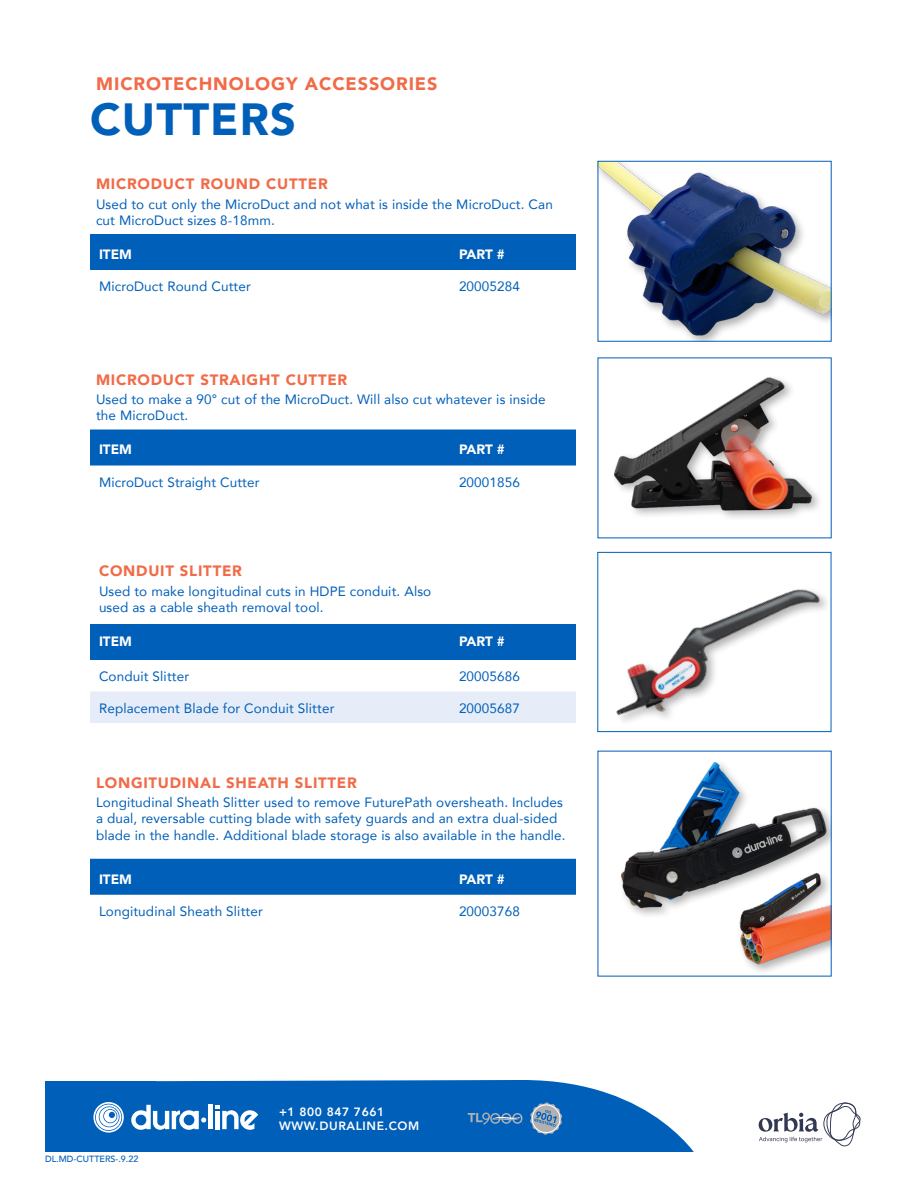
<style>
.page{position:relative;width:918px;height:1188px;background:#fff}
.page>*{position:absolute;margin:0;border:0;box-sizing:border-box;transform-origin:0 0}
.H1_Product_Name_Oran{font:900 45px "Avenir";letter-spacing:.025em;color:#005fb9}
.Category_Orange_Micr{font:900 18px "Avenir";letter-spacing:.05em;color:#f16b48}
.Table_Title_H1_Orang{font:900 15px "Avenir";letter-spacing:.05em;color:#f16b48}
.Table_Body{font:13.5px/16.2px "Avenir";letter-spacing:.01em;color:#005fb9}
.Table_Column_H2_Hori{font:900 13.5px "Avenir";color:#fff}
.t1{font:800 12px/14.4px "Avenir";letter-spacing:.05em;color:#fff}
.t2{font:500 9px "Avenir";color:#005fb9}
</style>
<div class="page">
<div style="left:90px;top:234px;width:486px;height:36px;background:#005fb9"></div>
<div style="left:90px;top:430px;width:486px;height:36px;background:#005fb9"></div>
<svg style="left:90px;top:624px;width:486px;height:99px"></svg>
<div style="left:90px;top:859px;width:486px;height:36px;background:#005fb9"></div>
<img style="left:600px;top:163px;width:230px;height:177px">
<div style="left:598px;top:161px;width:234px;height:181px;border:1px solid #005fb9"></div>
<img style="left:613px;top:377px;width:206px;height:141px">
<img style="left:621px;top:761px;width:209px;height:211px">
<img style="left:597px;top:524px;width:235px;height:209px">
<svg style="left:90px;top:1080px;width:603px;height:71px;background:#1c70c0"></svg>
<svg style="left:759px;top:1103px;width:102px;height:43px"></svg>
<svg style="left:45px;top:1082px;width:111px;height:99px;fill:#005fb9"></svg>
<svg style="left:93px;top:1102px;width:31px;height:31px"></svg>
<hr style="left:209px;top:1105px;width:4px;height:24px;background:#fff">
<svg style="left:131px;top:1105px;width:75px;height:25px"></svg>
<svg style="left:215px;top:1105px;width:43px;height:25px"></svg>
<svg style="left:468px;top:1113px;width:55px;height:12px"></svg>
<svg style="left:530px;top:1102px;width:32px;height:33px"></svg>
<p class="Category_Orange_Micr" style="left:96px;top:68px;width:343px">MICROTECHNOLOGY ACCESSORIES</p>
<p class="H1_Product_Name_Oran" style="left:90px;top:81px;width:207px">CUTTERS</p>
<p class="Table_Title_H1_Orang" style="left:96px;top:171px;width:233px">MICRODUCT ROUND CUTTER</p>
<p class="Table_Body" style="left:96px;top:195px;width:458px">Used to cut only the MicroDuct and not what is inside the MicroDuct. Can cut MicroDuct sizes 8-18mm.</p>
<p class="Table_Column_H2_Hori" style="left:99px;top:242px;width:34px">ITEM</p>
<p class="Table_Column_H2_Hori" style="left:459px;top:242px;width:47px">PART #</p>
<p class="Table_Body" style="left:99px;top:278px;width:153px">MicroDuct Round Cutter</p>
<p class="Table_Body" style="left:459px;top:278px;width:62px">20005284</p>
<p class="Table_Title_H1_Orang" style="left:96px;top:367px;width:253px">MICRODUCT STRAIGHT CUTTER</p>
<p class="Table_Body" style="left:96px;top:391px;width:451px">Used to make a 90° cut of the MicroDuct. Will also cut whatever is inside the MicroDuct.</p>
<p class="Table_Column_H2_Hori" style="left:99px;top:438px;width:34px">ITEM</p>
<p class="Table_Column_H2_Hori" style="left:459px;top:438px;width:47px">PART #</p>
<p class="Table_Body" style="left:99px;top:473px;width:162px">MicroDuct Straight Cutter</p>
<p class="Table_Body" style="left:459px;top:473px;width:62px">20001856</p>
<p class="Table_Title_H1_Orang" style="left:99px;top:558px;width:144px">CONDUIT SLITTER</p>
<p class="Table_Body" style="left:99px;top:582px;width:334px">Used to make longitudinal cuts in HDPE conduit. Also used as a cable sheath removal tool.</p>
<p class="Table_Column_H2_Hori" style="left:99px;top:629px;width:34px">ITEM</p>
<p class="Table_Column_H2_Hori" style="left:459px;top:629px;width:47px">PART #</p>
<p class="Table_Body" style="left:99px;top:668px;width:92px">Conduit Slitter</p>
<p class="Table_Body" style="left:459px;top:668px;width:62px">20005686</p>
<p class="Table_Body" style="left:99px;top:699px;width:237px">Replacement Blade for Conduit Slitter</p>
<p class="Table_Body" style="left:459px;top:699px;width:62px">20005687</p>
<p class="Table_Title_H1_Orang" style="left:96px;top:770px;width:262px">LONGITUDINAL SHEATH SLITTER</p>
<p class="Table_Body" style="left:96px;top:794px;width:471px">Longitudinal Sheath Slitter used to remove FuturePath oversheath. Includes a dual, reversable cutting blade with safety guards and an extra dual-sided blade in the handle. Additional blade storage is also available in the handle.</p>
<p class="Table_Column_H2_Hori" style="left:99px;top:867px;width:34px">ITEM</p>
<p class="Table_Column_H2_Hori" style="left:459px;top:867px;width:47px">PART #</p>
<p class="Table_Body" style="left:99px;top:903px;width:165px">Longitudinal Sheath Slitter</p>
<p class="Table_Body" style="left:459px;top:903px;width:62px">20003768</p>
<p class="t2" style="left:45px;top:1151px;width:95px">DL.MD-CUTTERS-.9.22</p>
<p class="t1" style="left:279px;top:1105px;width:142px">+1 800 847 7661<br>WWW.DURALINE.COM</p>
</div>
